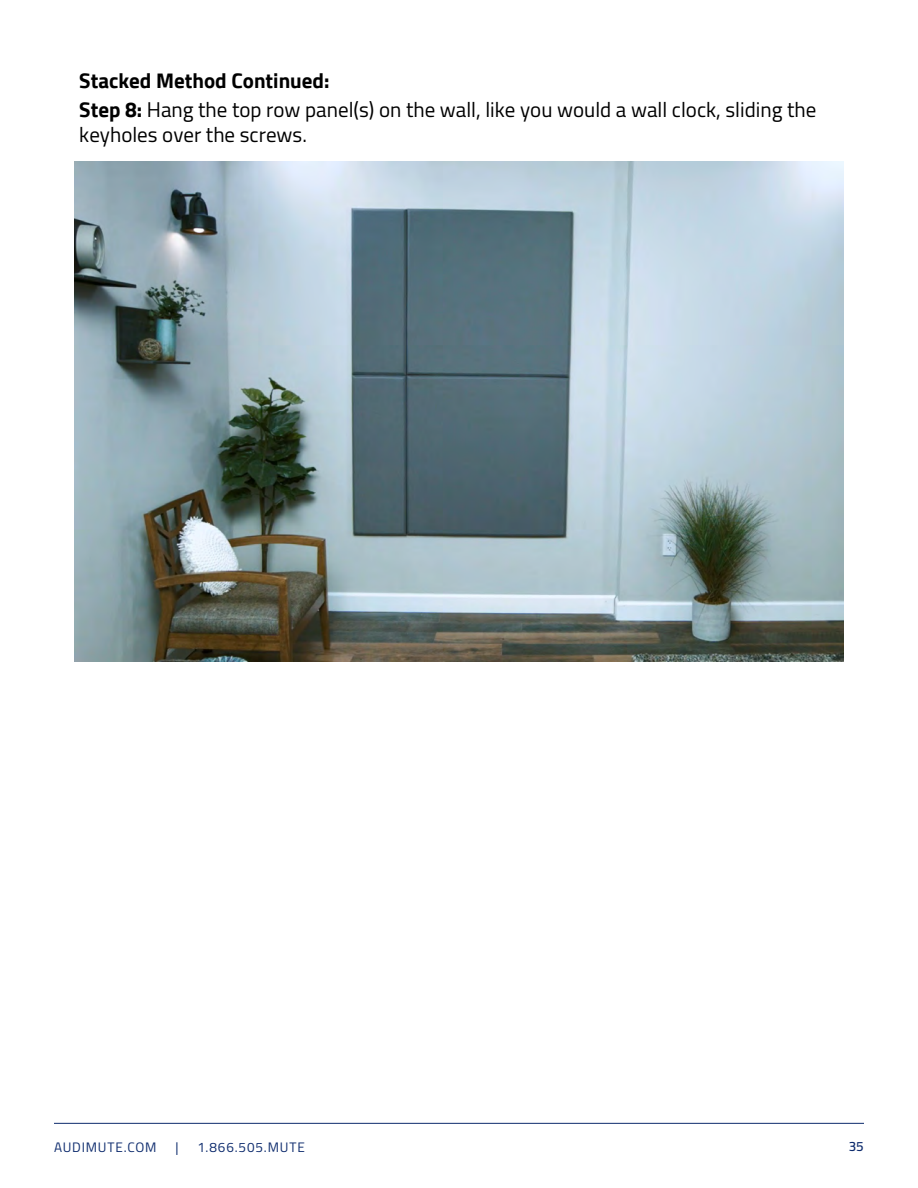
<style>
.page{position:relative;width:918px;height:1188px;background:#fff}
.page>*{position:absolute;margin:0;border:0;box-sizing:border-box;transform-origin:0 0}
.t1{font:21px/29px "Cairo";color:#000}
.t2{font:13.5px "Cairo";letter-spacing:.06em;color:#0d2b6d}
.t3{font:600 13.5px "Cairo";color:#0d2b6d}
.s1{font-weight:700}
</style>
<div class="page">
<hr style="left:54px;top:1123px;width:810px;height:1px;background:#0d2b6d">
<img style="left:75px;top:162px;width:768px;height:499px">
<p class="t1" style="left:79px;top:66px;width:739px"><span class="s1">Stacked Method Continued:<br>Step 8:</span> Hang the top row panel(s) on the wall, like you would a wall clock, sliding the</p>
<p class="t1" style="left:79px;top:120px;width:229px">keyholes over the screws.</p>
<p class="t2" style="left:54px;top:1136px;width:104px">AUDIMUTE.COM</p>
<p class="t2" style="left:175px;top:1136px;width:5px">|</p>
<p class="t2" style="left:197px;top:1136px;width:109px">1.866.505.MUTE</p>
<p class="t3" style="left:849px;top:1135px;width:16px">35</p>
</div>
